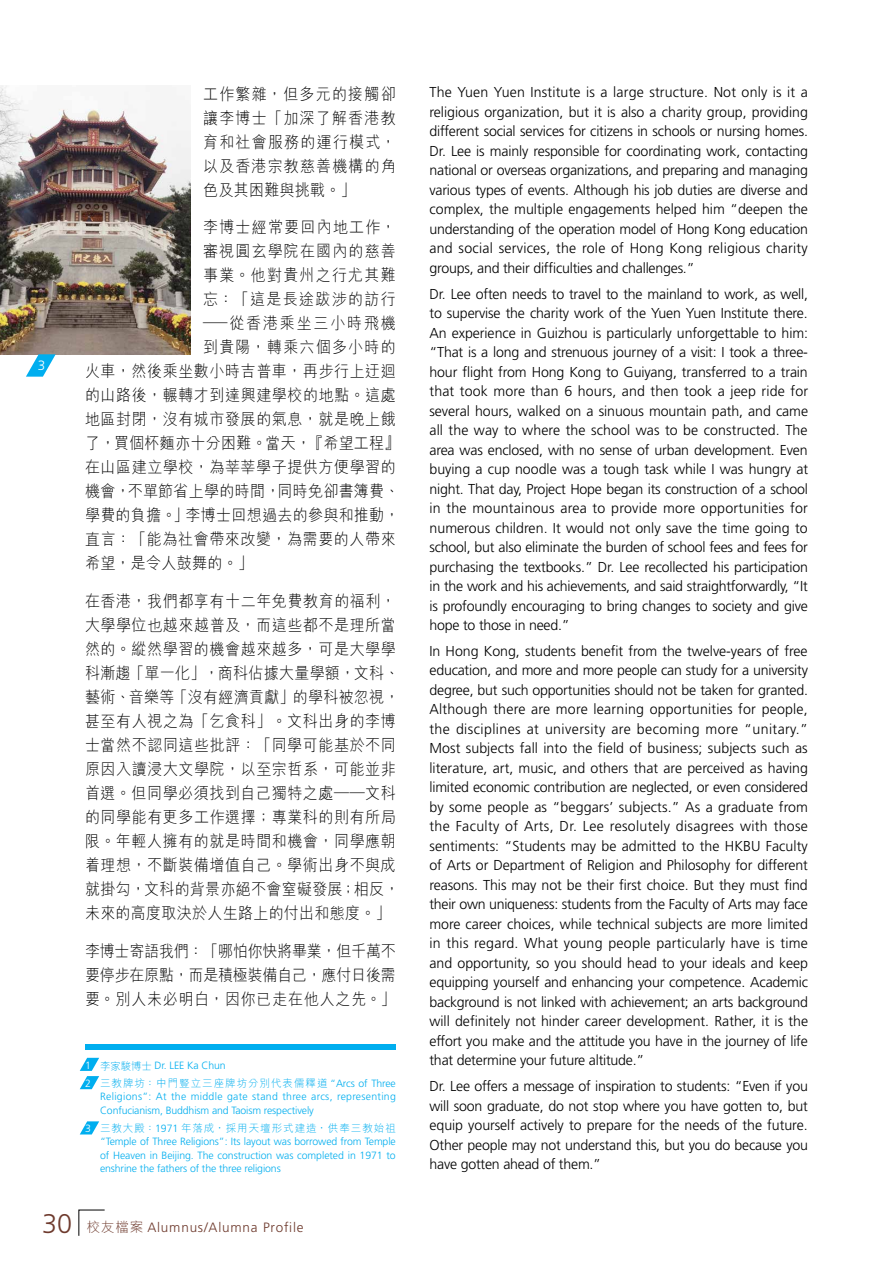
<style>
.page{position:relative;width:893px;height:1263px;background:#fff}
.page>*{position:absolute;margin:0;border:0;box-sizing:border-box;transform-origin:0 0}
.t1{font:300 16.2px/24px "M Hei HK";letter-spacing:.04em;color:#000;text-align:justify;scale:.92 1}
.t2{font:300 16.2px "M Hei HK";letter-spacing:.02em;color:#000;scale:.92 1}
.t3{font:300 16.2px "M Hei HK";letter-spacing:.08em;color:#000;scale:.92 1}
.t4{font:300 16.2px "M Hei HK";letter-spacing:.075em;color:#000;scale:.92 1}
.t5{font:300 16.2px "M Hei HK";letter-spacing:.09em;color:#000;scale:.92 1}
.t6{font:300 16.2px "M Hei HK";letter-spacing:.12em;color:#000;scale:1.5 1}
.t7{font:300 14.4px/19.5px "Frutiger";letter-spacing:-.015em;color:#000;text-align:justify}
.t8{font:300 13.5px "Frutiger";letter-spacing:.06em;color:#6e3a2d}
.t9{font:300 13.5px "Frutiger";color:#fff}
.t10{font:300 10.5px/13.5px "Frutiger";letter-spacing:-.01em;color:#00aeef;text-align:justify}
.t11{font:300 10.5px/13.5px "Frutiger";letter-spacing:.01em;color:#00aeef}
.t12{font:300 10.5px "M Hei HK";letter-spacing:.09em;color:#00aeef}
.s1{color:#fff}
.s2{font-family:"M Hei HK"}
.s3{font-family:"Frutiger";color:#fff}
.s4{font-family:"Frutiger"}
.s5{font-size:27px}
</style>
<div class="page">
<svg style="left:80px;top:1058px;width:19px;height:31px"></svg>
<svg style="left:80px;top:1121px;width:19px;height:13px"></svg>
<img style="left:0;top:85px;width:190px;height:270px">
<svg style="left:26px;top:354px;width:30px;height:23px"></svg>
<div style="left:85px;top:1044px;width:311px;height:5px;background:#00aeef"></div>
<svg style="left:78px;top:1209px;width:27px;height:27px"></svg>
<p class="t9" style="left:38px;top:358px;width:9px">3</p>
<p class="t1" style="left:203px;top:81px;width:211px">工作繁雜，但多元的接觸卻讓李博士「加深了解香港教育和社會服務的運行模式，以及香港宗教慈善機構的角色及其困難與挑戰。」</p>
<p class="t3" style="left:203px;top:219px;width:211px">李博士經常要回內地工作，</p>
<p class="t4" style="left:203px;top:243px;width:211px">審視圓玄學院在國內的慈善</p>
<p class="t3" style="left:203px;top:267px;width:211px">事業。他對貴州之行尤其難</p>
<p class="t5" style="left:203px;top:291px;width:211px">忘：「這是長途跋涉的訪行</p>
<p class="t6" style="left:203px;top:315px;width:130px">─從香港乘坐三小時飛機</p>
<p class="t3" style="left:203px;top:339px;width:211px">到貴陽，轉乘六個多小時的</p>
<p class="t1" style="left:85px;top:359px;width:339px">火車，然後乘坐數小時吉普車，再步行上迂迴</p>
<p class="t1" style="left:85px;top:383px;width:339px">的山路後，輾轉才到達興建學校的地點。這處</p>
<p class="t1" style="left:85px;top:407px;width:339px">地區封閉，沒有城市發展的氣息，就是晚上餓</p>
<p class="t2" style="left:85px;top:435px;width:343px">了，買個杯麵亦十分困難。當天，『希望工程』</p>
<p class="t1" style="left:85px;top:455px;width:339px">在山區建立學校，為莘莘學子提供方便學習的</p>
<p class="t2" style="left:85px;top:483px;width:343px">機會，不單節省上學的時間，同時免卻書簿費、</p>
<p class="t2" style="left:85px;top:507px;width:343px">學費的負擔。」李博士回想過去的參與和推動，</p>
<p class="t1" style="left:85px;top:527px;width:339px">直言：「能為社會帶來改變，為需要的人帶來</p>
<p class="t2" style="left:85px;top:555px;width:184px">希望，是令人鼓舞的。」</p>
<p class="t1" style="left:85px;top:589px;width:343px;text-align:left">在香港，我們都享有十二年免費教育的福利，大學學位也越來越普及，而這些都不是理所當然的。縱然學習的機會越來越多，可是大學學科漸趨「單一化」，商科佔據大量學額，文科、藝術、音樂等「沒有經濟貢獻」的學科被忽視，甚至有人視之為「乞食科」。文科出身的李博士當然不認同這些批評：「同學可能基於不同原因入讀浸大文學院，以至宗哲系，可能並非首選。但同學必須找到自己獨特之處──文科的同學能有更多工作選擇；專業科的則有所局限。年輕人擁有的就是時間和機會，同學應朝着理想，不斷裝備增值自己。學術出身不與成就掛勾，文科的背景亦絕不會窒礙發展；相反，未來的高度取決於人生路上的付出和態度。」</p>
<p class="t1" style="left:85px;top:939px;width:339px">李博士寄語我們：「哪怕你快將畢業，但千萬不要停步在原點，而是積極裝備自己，應付日後需要。別人未必明白，因你已走在他人之先。」</p>
<p class="t10" style="left:85px;top:1059px;width:142px"><span class="s1">1</span> <span class="s2">李家駿博士</span> Dr. LEE Ka Chun</p>
<p class="t12" style="left:85px;top:1078px;width:312px"><span class="s3">2</span> 三教牌坊：中門豎立三座牌坊分別代表儒釋道 <span class="s4">“Arcs of Three</span></p>
<p class="t11" style="left:100px;top:1090px;width:297px">Religions”: At the middle gate stand three arcs, representing<br>Confucianism, Buddhism and Taoism respectively</p>
<p class="t12" style="left:85px;top:1123px;width:312px"><span class="s3">3</span> 三教大殿：<span class="s4">1971</span> 年落成，採用天壇形式建造，供奉三教始祖</p>
<p class="t10" style="left:100px;top:1135px;width:297px">“Temple of Three Religions”: Its layout was borrowed from Temple of Heaven in Beijing. The construction was completed in 1971 to enshrine the fathers of the three religions</p>
<p class="t8" style="left:42px;top:1219px;width:263px"><span class="s5">30</span> <span class="s2">校友檔案</span> Alumnus/Alumna Profile</p>
<p class="t7" style="left:429px;top:82px;width:380px">The Yuen Yuen Institute is a large structure. Not only is it a religious organization, but it is also a charity group, providing different social services for citizens in schools or nursing homes.<br>Dr. Lee is mainly responsible for coordinating work, contacting national or overseas organizations, and preparing and managing various types of events. Although his job duties are diverse and complex, the multiple engagements helped him “deepen the understanding of the operation model of Hong Kong education and social services, the role of Hong Kong religious charity groups, and their difficulties and challenges.”</p>
<p class="t7" style="left:429px;top:284px;width:380px">Dr. Lee often needs to travel to the mainland to work, as well, to supervise the charity work of the Yuen Yuen Institute there.<br>An experience in Guizhou is particularly unforgettable to him: “That is a long and strenuous journey of a visit: I took a three&shy;hour flight from Hong Kong to Guiyang, transferred to a train that took more than 6 hours, and then took a jeep ride for several hours, walked on a sinuous mountain path, and came all the way to where the school was to be constructed. The area was enclosed, with no sense of urban development. Even buying a cup noodle was a tough task while I was hungry at night. That day, Project Hope began its construction of a school in the mountainous area to provide more opportunities for numerous children. It would not only save the time going to school, but also eliminate the burden of school fees and fees for purchasing the textbooks.” Dr. Lee recollected his participation in the work and his achievements, and said straightforwardly, “It is profoundly encouraging to bring changes to society and give hope to those in need.”</p>
<p class="t7" style="left:429px;top:641px;width:380px">In Hong Kong, students benefit from the twelve-years of free education, and more and more people can study for a university degree, but such opportunities should not be taken for granted.<br>Although there are more learning opportunities for people, the disciplines at university are becoming more “unitary.” Most subjects fall into the field of business; subjects such as literature, art, music, and others that are perceived as having limited economic contribution are neglected, or even considered by some people as “beggars’ subjects.” As a graduate from the Faculty of Arts, Dr. Lee resolutely disagrees with those sentiments: “Students may be admitted to the HKBU Faculty of Arts or Department of Religion and Philosophy for different reasons. This may not be their first choice. But they must find their own uniqueness: students from the Faculty of Arts may face more career choices, while technical subjects are more limited in this regard. What young people particularly have is time and opportunity, so you should head to your ideals and keep equipping yourself and enhancing your competence. Academic background is not linked with achievement; an arts background will definitely not hinder career development. Rather, it is the effort you make and the attitude you have in the journey of life that determine your future altitude.”</p>
<p class="t7" style="left:429px;top:1076px;width:380px">Dr. Lee offers a message of inspiration to students: “Even if you will soon graduate, do not stop where you have gotten to, but equip yourself actively to prepare for the needs of the future.<br>Other people may not understand this, but you do because you have gotten ahead of them.”</p>
</div>
